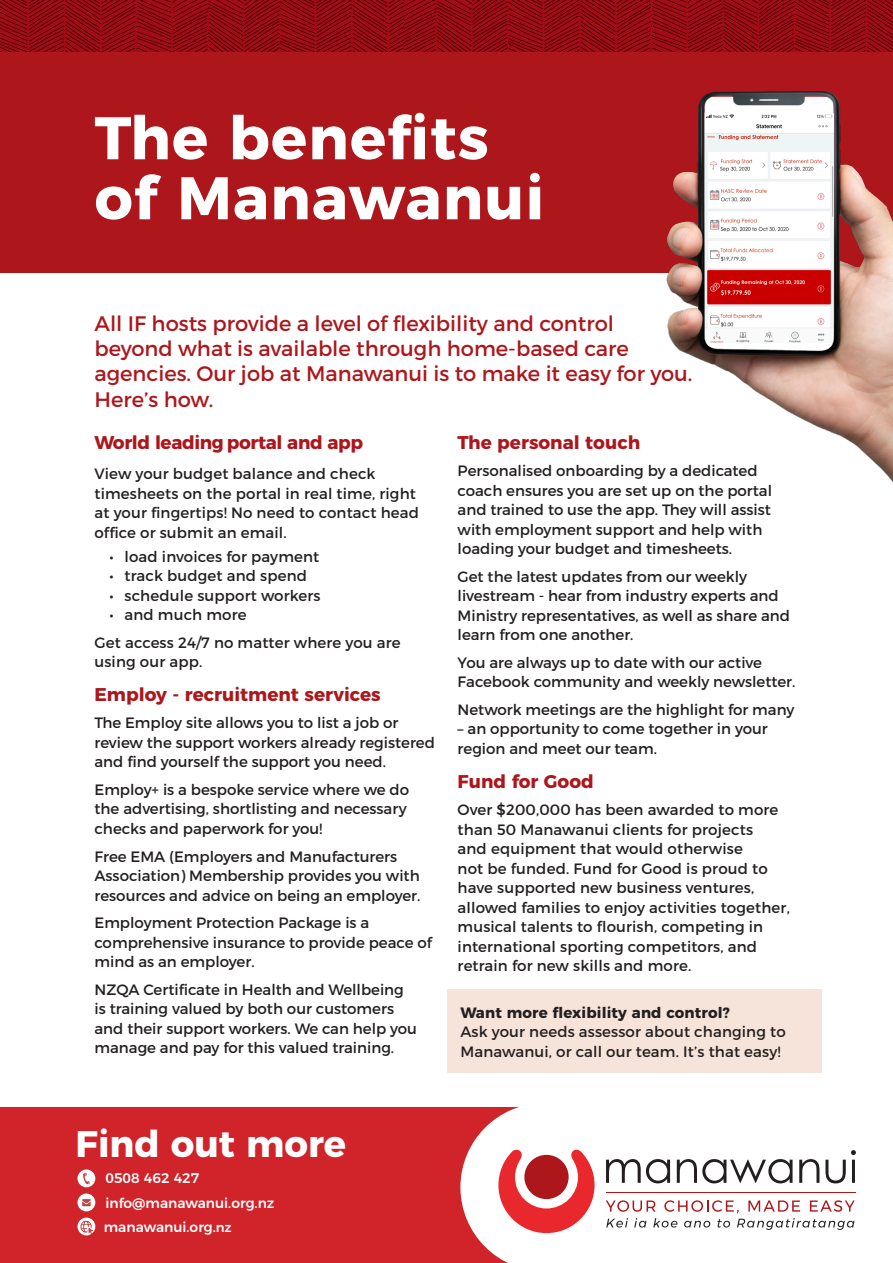
<style>
.page{position:relative;width:893px;height:1263px;background:#fff}
.page>*{position:absolute;margin:0;border:0;box-sizing:border-box;transform-origin:0 0}
.Manawanui_-_bold{font:700 60px/60px "Montserrat";letter-spacing:.02em;color:#fff}
.Manawanui_-_bold-2{font:700 36.9px "Montserrat";color:#fff}
.Manawanui_-_bold-3{font:21px/25.2px "Montserrat";color:#ad171c}
.Manawanui_-_bold-4{font:700 18.45px "Montserrat";color:#ad171c}
.Manawanui_-_bold-5{font:700 18.45px "Montserrat";letter-spacing:-.02em;color:#ad171c}
.Manawanui_-_bold-6{font:15px/19.5px "Montserrat";color:#231f20}
.Manawanui_-_bold-7{font:700 15px "Montserrat";letter-spacing:.01em;color:#231f20}
.Manawanui_-_bold-8{font:500 13.8px "Montserrat";color:#fff}
.s1{font-size:13.2px}
</style>
<div class="page">
<div style="left:0;top:0;width:893px;height:273px;background:#ad171c"></div>
<img style="left:403px;top:0;width:490px;height:51px">
<img style="left:0;top:0;width:403px;height:51px">
<div style="left:0;top:1107px;width:893px;height:156px;background:#d1232a"></div>
<div style="left:528px;top:1090px;width:365px;height:173px;background:#fff"></div>
<svg style="left:460px;top:1107px;width:396px;height:156px"></svg>
<img style="left:621px;top:36px;width:272px;height:446px">
<div style="left:447px;top:989px;width:375px;height:84px;background:#f6e3da"></div>
<svg style="left:77px;top:1217px;width:18px;height:18px"></svg>
<img style="left:79px;top:1220px;width:14px;height:13px">
<div style="left:77px;top:1169px;width:18px;height:18px;background:#fff;border-radius:50%"></div>
<svg style="left:83px;top:1173px;width:7px;height:11px"></svg>
<svg style="left:77px;top:1193px;width:18px;height:18px"></svg>
<svg style="left:82px;top:1199px;width:9px;height:7px"></svg>
<p class="Manawanui_-_bold" style="left:94px;top:103px;width:451px">The benefits of Manawanui</p>
<p class="Manawanui_-_bold-3" style="left:94px;top:311px;width:599px">All IF hosts provide a level of flexibility and control beyond what is available through home-based care agencies. Our job at Manawanui is to make it easy for you.<br>Here’s how.</p>
<p class="Manawanui_-_bold-5" style="left:94px;top:427px;width:270px">World leading portal and app</p>
<p class="Manawanui_-_bold-6" style="left:94px;top:464px;width:326px">View your budget balance and check timesheets on the portal in real time, right at your fingertips! No need to contact head office or submit an email.</p>
<p class="Manawanui_-_bold-6" style="left:110px;top:546px;width:211px">• load invoices for payment</p>
<p class="Manawanui_-_bold-6" style="left:110px;top:566px;width:199px">• track budget and spend</p>
<p class="Manawanui_-_bold-6" style="left:110px;top:585px;width:213px">• schedule support workers</p>
<p class="Manawanui_-_bold-6" style="left:110px;top:605px;width:139px">• and much more</p>
<p class="Manawanui_-_bold-6" style="left:94px;top:632px;width:308px">Get access 24/7 no matter where you are using our app.</p>
<p class="Manawanui_-_bold-4" style="left:94px;top:679px;width:288px">Employ - recruitment services</p>
<p class="Manawanui_-_bold-6" style="left:94px;top:713px;width:342px">The Employ site allows you to list a job or review the support workers already registered and find yourself the support you need.</p>
<p class="Manawanui_-_bold-6" style="left:94px;top:780px;width:316px">Employ+ is a bespoke service where we do the advertising, shortlisting and necessary checks and paperwork for you!</p>
<p class="Manawanui_-_bold-6" style="left:94px;top:846px;width:327px">Free EMA (Employers and Manufacturers<br>Association) Membership provides you with resources and advice on being an employer.</p>
<p class="Manawanui_-_bold-6" style="left:94px;top:913px;width:339px">Employment Protection Package is a comprehensive insurance to provide peace of mind as an employer.</p>
<p class="Manawanui_-_bold-6" style="left:94px;top:979px;width:324px">NZQA Certificate in Health and Wellbeing is training valued by both our customers and their support workers. We can help you manage and pay for this valued training.</p>
<p class="Manawanui_-_bold-4" style="left:458px;top:427px;width:184px">The personal touch</p>
<p class="Manawanui_-_bold-6" style="left:458px;top:461px;width:316px">Personalised onboarding by a dedicated coach ensures you are set up on the portal and trained to use the app. They will assist with employment support and help with loading your budget and timesheets.</p>
<p class="Manawanui_-_bold-6" style="left:458px;top:567px;width:334px">Get the latest updates from our weekly livestream - hear from industry experts and Ministry representatives, as well as share and learn from one another.</p>
<p class="Manawanui_-_bold-6" style="left:458px;top:653px;width:339px">You are always up to date with our active<br>Facebook community and weekly newsletter.</p>
<p class="Manawanui_-_bold-6" style="left:458px;top:700px;width:338px">Network meetings are the highlight for many</p>
<p class="Manawanui_-_bold-6" style="left:458px;top:719px;width:312px">– an opportunity to come together in your region and meet our team.</p>
<p class="Manawanui_-_bold-4" style="left:458px;top:766px;width:138px">Fund for Good</p>
<p class="Manawanui_-_bold-6" style="left:458px;top:800px;width:334px">Over $200,000 has been awarded to more than 50 Manawanui clients for projects<br>and equipment that would otherwise<br>not be funded. Fund for Good is proud to have supported new business ventures, allowed families to enjoy activities together, musical talents to flourish, competing in international sporting competitors, and retrain for new skills and more.</p>
<p class="Manawanui_-_bold-7" style="left:460px;top:1000px;width:271px">Want more flexibility and control?</p>
<p class="Manawanui_-_bold-6" style="left:460px;top:1022px;width:327px">Ask your needs assessor about changing to<br>Manawanui, or call our team. It’s that easy!</p>
<p class="Manawanui_-_bold-2" style="left:76px;top:1113px;width:272px">Find out more</p>
<p class="Manawanui_-_bold-8" style="left:106px;top:1167px;width:95px">0508 462 427</p>
<p class="Manawanui_-_bold-8" style="left:106px;top:1191px;width:170px">info@manawanui.org.nz</p>
<p class="Manawanui_-_bold-8" style="left:104px;top:1215px;width:129px">manawanui.org.<span class="s1">nz</span></p>
</div>
